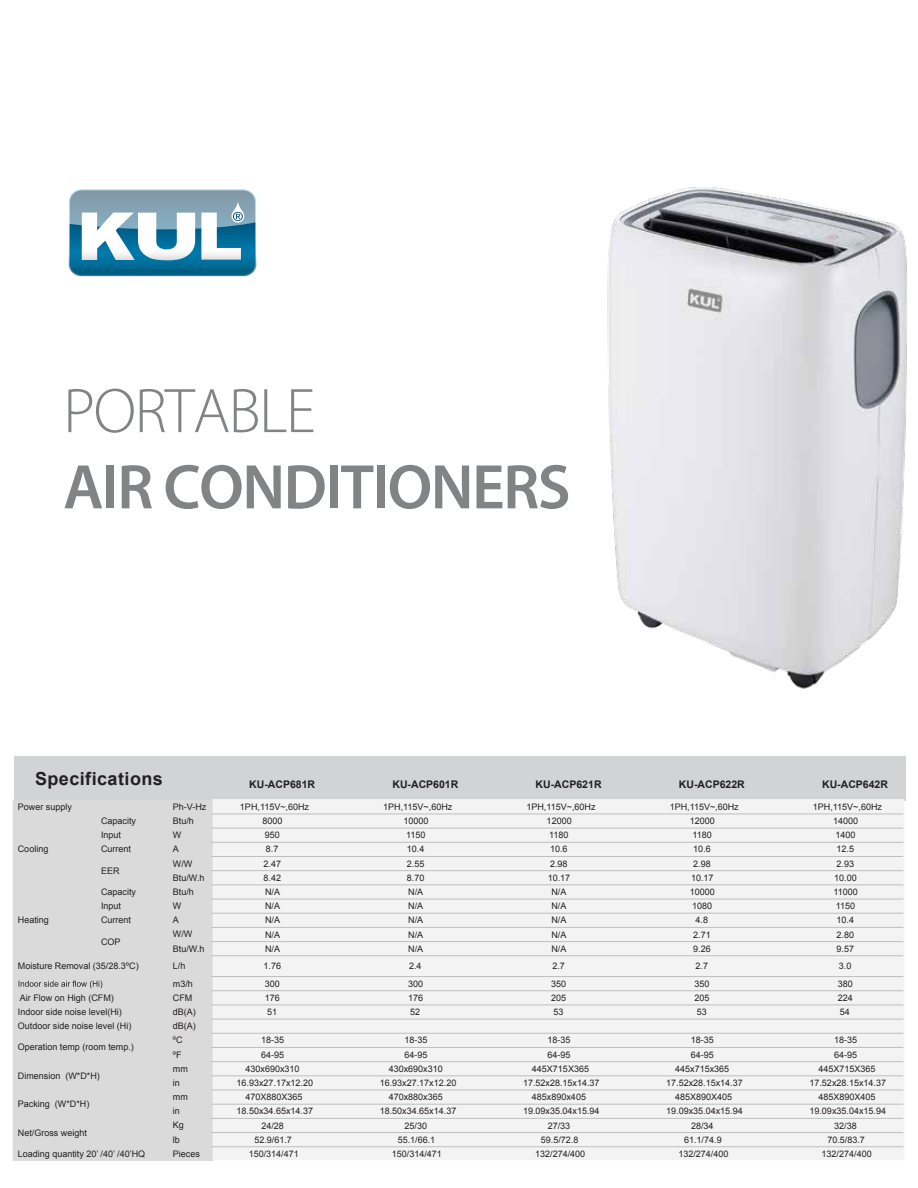
<style>
.page{position:relative;width:918px;height:1188px;background:#fff}
.page>*{position:absolute;margin:0;border:0;box-sizing:border-box;transform-origin:0 0}
.t1{font:600 63.6px "Myriad Pro";letter-spacing:-.025em;color:#818385}
.t2{font:300 63.6px "Myriad Pro";letter-spacing:-.025em;color:#818385}
.t3{font:700 18px "Arial";letter-spacing:.025em;color:#231f20}
.t4{font:700 10.5px "Arial";color:#231f20}
.t5{font:9px/14.2px "Arial";color:#231f20}
</style>
<div class="page">
<div style="left:14px;top:756px;width:891px;height:45px;background:#d1d3d4"></div>
<img style="left:607px;top:187px;width:300px;height:502px">
<div style="left:13px;top:800px;width:201px;height:361px;background:#dadada"></div>
<div style="left:213px;top:799px;width:691px;height:361px;background:#f3f3f3"></div>
<hr style="left:211px;top:813px;width:692px;height:1px;background:#bdbfc1">
<hr style="left:211px;top:828px;width:692px;height:1px;background:#bdbfc1">
<hr style="left:211px;top:842px;width:692px;height:1px;background:#bdbfc1">
<hr style="left:211px;top:856px;width:692px;height:1px;background:#bdbfc1">
<hr style="left:211px;top:870px;width:692px;height:1px;background:#bdbfc1">
<hr style="left:211px;top:884px;width:692px;height:1px;background:#bdbfc1">
<hr style="left:211px;top:899px;width:692px;height:1px;background:#bdbfc1">
<hr style="left:211px;top:913px;width:692px;height:1px;background:#bdbfc1">
<hr style="left:211px;top:927px;width:692px;height:1px;background:#bdbfc1">
<hr style="left:211px;top:941px;width:692px;height:1px;background:#bdbfc1">
<hr style="left:211px;top:955px;width:692px;height:1px;background:#bdbfc1">
<hr style="left:211px;top:976px;width:692px;height:1px;background:#bdbfc1">
<hr style="left:211px;top:990px;width:692px;height:1px;background:#bdbfc1">
<hr style="left:211px;top:1004px;width:692px;height:1px;background:#bdbfc1">
<hr style="left:211px;top:1019px;width:692px;height:1px;background:#bdbfc1">
<hr style="left:211px;top:1033px;width:692px;height:1px;background:#bdbfc1">
<hr style="left:211px;top:1047px;width:692px;height:1px;background:#bdbfc1">
<hr style="left:211px;top:1061px;width:692px;height:1px;background:#bdbfc1">
<hr style="left:211px;top:1075px;width:692px;height:1px;background:#bdbfc1">
<hr style="left:211px;top:1090px;width:692px;height:1px;background:#bdbfc1">
<hr style="left:211px;top:1104px;width:692px;height:1px;background:#bdbfc1">
<hr style="left:211px;top:1118px;width:692px;height:1px;background:#bdbfc1">
<hr style="left:211px;top:1132px;width:692px;height:1px;background:#bdbfc1">
<hr style="left:211px;top:1146px;width:692px;height:1px;background:#bdbfc1">
<svg style="left:19px;top:981px;width:83px;height:7px"></svg>
<svg style="left:68px;top:189px;width:189px;height:87px"></svg>
<h1 class="t2" style="left:63px;top:373px;width:254px">PORTABLE</h1>
<h1 class="t1" style="left:63px;top:447px;width:509px">AIR CONDITIONERS</h1>
<h2 class="t3" style="left:35px;top:766px;width:129px">Specifications</h2>
<p class="t5" style="left:18px;top:800px;width:56px">Power supply</p>
<p class="t5" style="left:173px;top:800px;width:35px">Ph-V-Hz</p>
<p class="t5" style="left:18px;top:842px;width:32px">Cooling</p>
<p class="t5" style="left:101px;top:814px;width:37px">Capacity</p>
<p class="t5" style="left:173px;top:814px;width:23px">Btu/h</p>
<p class="t5" style="left:101px;top:828px;width:22px">Input</p>
<p class="t5" style="left:173px;top:828px;width:10px">W</p>
<p class="t5" style="left:101px;top:842px;width:32px">Current</p>
<p class="t5" style="left:173px;top:842px;width:8px">A</p>
<p class="t5" style="left:101px;top:863px;width:20px">EER</p>
<p class="t5" style="left:173px;top:856px;width:33px">W/W<br>Btu/W.h</p>
<p class="t5" style="left:101px;top:885px;width:37px">Capacity</p>
<p class="t5" style="left:173px;top:885px;width:23px">Btu/h</p>
<p class="t5" style="left:101px;top:899px;width:22px">Input</p>
<p class="t5" style="left:173px;top:899px;width:10px">W</p>
<p class="t5" style="left:101px;top:913px;width:32px">Current</p>
<p class="t5" style="left:173px;top:913px;width:8px">A</p>
<p class="t5" style="left:101px;top:934px;width:21px">COP</p>
<p class="t5" style="left:173px;top:927px;width:33px">W/W<br>Btu/W.h</p>
<p class="t5" style="left:18px;top:959px;width:122px">Moisture Removal (35/28.3ºC)</p>
<p class="t5" style="left:173px;top:957px;width:22px;line-height:17.5px">L/h m3/h</p>
<p class="t5" style="left:20px;top:991px;width:96px">Air Flow on High (CFM)</p>
<p class="t5" style="left:173px;top:991px;width:21px">CFM</p>
<p class="t5" style="left:18px;top:1005px;width:106px">Indoor side noise level(Hi)</p>
<p class="t5" style="left:173px;top:1005px;width:25px">dB(A)</p>
<p class="t5" style="left:18px;top:1019px;width:115px">Outdoor side noise level (Hi)</p>
<p class="t5" style="left:173px;top:1019px;width:25px">dB(A)</p>
<p class="t5" style="left:18px;top:1040px;width:118px">Operation temp (room temp.)</p>
<p class="t5" style="left:173px;top:1033px;width:11px">ºC ºF</p>
<p class="t5" style="left:18px;top:1069px;width:83px">Dimension (W*D*H)</p>
<p class="t5" style="left:173px;top:1062px;width:16px">mm in</p>
<p class="t5" style="left:18px;top:1097px;width:73px">Packing (W*D*H)</p>
<p class="t5" style="left:173px;top:1090px;width:16px">mm in</p>
<p class="t5" style="left:18px;top:1125px;width:71px">Net/Gross weight</p>
<p class="t5" style="left:173px;top:1118px;width:13px">Kg lb</p>
<p class="t5" style="left:18px;top:1147px;width:129px">Loading quantity 20’ /40’ /40’HQ</p>
<p class="t5" style="left:173px;top:1147px;width:29px">Pieces</p>
<p class="t5" style="left:18px;top:913px;width:33px">Heating</p>
<p class="t4" style="left:249px;top:777px;width:67px">KU-ACP681R</p>
<p class="t5" style="left:240px;top:800px;width:71px;text-align:center">1PH,115V~,60Hz<br>8000<br>950<br>8.7<br>2.47<br>8.42<br>N/A<br>N/A<br>N/A<br>N/A<br>N/A</p>
<p class="t5" style="left:264px;top:957px;width:19px;line-height:17.5px">1.76<br>300</p>
<p class="t5" style="left:265px;top:991px;width:17px">176<br>51</p>
<p class="t5" style="left:237px;top:1033px;width:78px;text-align:center">18-35<br>64-95<br>430x690x310<br>16.93x27.17x12.20<br>470X880X365<br>18.50x34.65x14.37<br>24/28<br>52.9/61.7<br>150/314/471</p>
<p class="t4" style="left:392px;top:777px;width:67px">KU-ACP601R</p>
<p class="t5" style="left:383px;top:800px;width:71px;text-align:center">1PH,115V~,60Hz<br>10000<br>1150<br>10.4<br>2.55<br>8.70<br>N/A<br>N/A<br>N/A<br>N/A<br>N/A</p>
<p class="t5" style="left:408px;top:957px;width:17px;line-height:17.5px">2.4<br>300</p>
<p class="t5" style="left:408px;top:991px;width:17px">176<br>52</p>
<p class="t5" style="left:380px;top:1033px;width:78px;text-align:center">18-35<br>64-95<br>430x690x310<br>16.93x27.17x12.20<br>470x880x365<br>18.50x34.65x14.37<br>25/30<br>55.1/66.1<br>150/314/471</p>
<p class="t4" style="left:536px;top:777px;width:67px">KU-ACP621R</p>
<p class="t5" style="left:526px;top:800px;width:71px;text-align:center">1PH,115V~,60Hz<br>12000<br>1180<br>10.6<br>2.98<br>10.17<br>N/A<br>N/A<br>N/A<br>N/A<br>N/A</p>
<p class="t5" style="left:551px;top:957px;width:17px;line-height:17.5px">2.7<br>350</p>
<p class="t5" style="left:551px;top:991px;width:17px">205<br>53</p>
<p class="t5" style="left:523px;top:1033px;width:78px;text-align:center">18-35<br>64-95<br>445X715X365<br>17.52x28.15x14.37<br>485x890x405<br>19.09x35.04x15.94<br>27/33<br>59.5/72.8<br>132/274/400</p>
<p class="t4" style="left:679px;top:777px;width:67px">KU-ACP622R</p>
<p class="t5" style="left:670px;top:800px;width:71px;text-align:center">1PH,115V~,60Hz<br>12000<br>1180<br>10.6<br>2.98<br>10.17<br>10000<br>1080<br>4.8<br>2.71<br>9.26</p>
<p class="t5" style="left:694px;top:957px;width:17px;line-height:17.5px">2.7<br>350</p>
<p class="t5" style="left:694px;top:991px;width:17px">205<br>53</p>
<p class="t5" style="left:666px;top:1033px;width:78px;text-align:center">18-35<br>64-95<br>445x715x365<br>17.52x28.15x14.37<br>485X890X405<br>19.09x35.04x15.94<br>28/34<br>61.1/74.9<br>132/274/400</p>
<p class="t4" style="left:822px;top:777px;width:67px">KU-ACP642R</p>
<p class="t5" style="left:813px;top:800px;width:71px;text-align:center">1PH,115V~,60Hz<br>14000<br>1400<br>12.5<br>2.93<br>10.00<br>11000<br>1150<br>10.4<br>2.80<br>9.57</p>
<p class="t5" style="left:838px;top:957px;width:17px;line-height:17.5px">3.0<br>380</p>
<p class="t5" style="left:838px;top:991px;width:17px">224<br>54</p>
<p class="t5" style="left:809px;top:1033px;width:78px;text-align:center">18-35<br>64-95<br>445X715X365<br>17.52x28.15x14.37<br>485X890X405<br>19.09x35.04x15.94<br>32/38<br>70.5/83.7<br>132/274/400</p>
</div>
